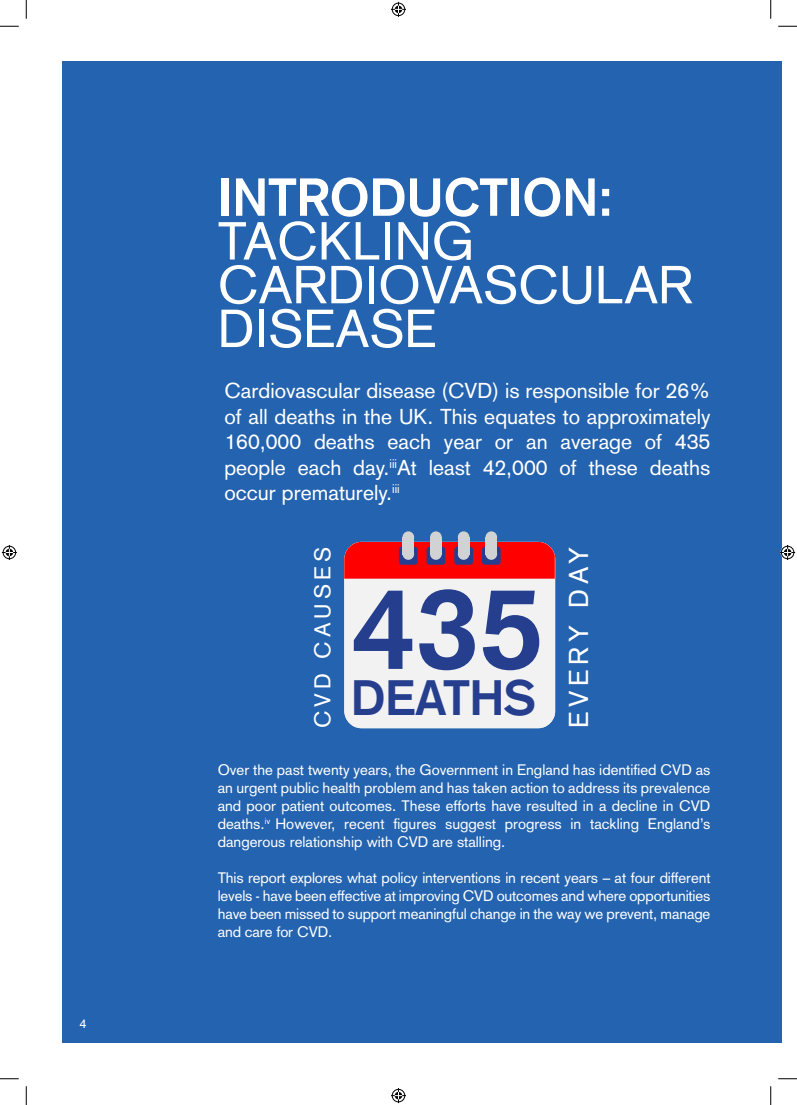
<style>
.page{position:relative;width:797px;height:1105px;background:#fff}
.page>*{position:absolute;margin:0;border:0;box-sizing:border-box;transform-origin:0 0}
.t1{font:700 115.12px "Akzidenz Grotesk";color:#253f8e}
.t2{font:52.5px/43.8px "Akzidenz Grotesk";color:#fff}
.t3{font:700 48.88px "Akzidenz Grotesk";color:#253f8e}
.t4{font:26.88px "Akzidenz Grotesk";letter-spacing:.18em;color:#fff}
.t5{font:22.5px "Akzidenz Grotesk";letter-spacing:.18em;color:#fff}
.t6{font:21.25px/25.5px "Akzidenz Grotesk";color:#fff;text-align:justify}
.t7{font:15px/18px "Akzidenz Grotesk";letter-spacing:-.005em;color:#fff;text-align:justify}
.t8{font:12.5px "Akzidenz Grotesk";color:#fff}
.s1{font-weight:700}
</style>
<div class="page">
<div style="left:62px;top:62px;width:719px;height:981px;background:#2463af"></div>
<div style="left:344px;top:579px;width:211px;height:148px;background:#f2f2f2"></div>
<svg style="left:344px;top:542px;width:211px;height:37px;background:#f90507"></svg>
<div style="left:482px;top:547px;width:18px;height:18px;background:#253f8e;border-radius:3px"></div>
<div style="left:454px;top:547px;width:19px;height:18px;background:#253f8e;border-radius:3px"></div>
<div style="left:426px;top:547px;width:19px;height:18px;background:#253f8e;border-radius:3px"></div>
<div style="left:399px;top:547px;width:18px;height:18px;background:#253f8e;border-radius:3px"></div>
<div style="left:402px;top:531px;width:12px;height:12px;background:#d1d2d4;border-radius:50%"></div>
<div style="left:402px;top:548px;width:12px;height:12px;background:#d1d2d4;border-radius:50%"></div>
<div style="left:402px;top:537px;width:12px;height:17px;background:#d1d2d4"></div>
<div style="left:430px;top:531px;width:12px;height:12px;background:#d1d2d4;border-radius:50%"></div>
<div style="left:430px;top:548px;width:12px;height:12px;background:#d1d2d4;border-radius:50%"></div>
<div style="left:430px;top:537px;width:12px;height:17px;background:#d1d2d4"></div>
<div style="left:458px;top:531px;width:11px;height:12px;background:#d1d2d4;border-radius:50%"></div>
<div style="left:458px;top:548px;width:11px;height:12px;background:#d1d2d4;border-radius:50%"></div>
<div style="left:458px;top:537px;width:11px;height:17px;background:#d1d2d4"></div>
<div style="left:485px;top:531px;width:12px;height:12px;background:#d1d2d4;border-radius:50%"></div>
<div style="left:485px;top:548px;width:12px;height:12px;background:#d1d2d4;border-radius:50%"></div>
<div style="left:485px;top:537px;width:12px;height:17px;background:#d1d2d4"></div>
<svg style="left:0;top:25px;width:19px;height:2px"></svg>
<svg style="left:778px;top:25px;width:19px;height:2px"></svg>
<svg style="left:0;top:1078px;width:19px;height:1px"></svg>
<svg style="left:778px;top:1078px;width:19px;height:1px"></svg>
<svg style="left:25px;top:0;width:2px;height:19px"></svg>
<svg style="left:25px;top:1086px;width:2px;height:19px"></svg>
<svg style="left:770px;top:0;width:1px;height:19px"></svg>
<svg style="left:770px;top:1086px;width:1px;height:19px"></svg>
<svg style="left:391px;top:2px;width:15px;height:15px"></svg>
<svg style="left:391px;top:1088px;width:15px;height:15px"></svg>
<svg style="left:2px;top:545px;width:15px;height:15px"></svg>
<svg style="left:780px;top:545px;width:15px;height:15px"></svg>
<p class="t8" style="left:79px;top:1016px;width:8px">4</p>
<p class="t2" style="left:218px;top:175px;width:477px"><span class="s1">INTRODUCTION:<br></span>TACKLING<br>CARDIOVASCULAR<br>DISEASE</p>
<p class="t6" style="left:224px;top:378px;width:487px">Cardiovascular disease (CVD) is responsible for 26% of all deaths in the UK. This equates to approximately 160,000 deaths each year or an average of 435 people each day.<sup>iii</sup>At least 42,000 of these deaths occur prematurely.<sup>iii</sup></p>
<p class="t5" style="left:309px;top:728px;width:182px;rotate:-90deg">CVD CAUSES</p>
<p class="t1" style="left:351px;top:560px;width:193px">435</p>
<p class="t3" style="left:351px;top:669px;width:186px">DEATHS</p>
<p class="t4" style="left:563px;top:728px;width:183px;rotate:-90deg">EVERY DAY</p>
<p class="t7" style="left:218px;top:760px;width:494px">Over the past twenty years, the Government in England has identified CVD as an urgent public health problem and has taken action to address its prevalence and poor patient outcomes. These efforts have resulted in a decline in CVD deaths.<sup>iv</sup> However, recent figures suggest progress in tackling England’s dangerous relationship with CVD are stalling.</p>
<p class="t7" style="left:218px;top:868px;width:494px">This report explores what policy interventions in recent years – at four different levels - have been effective at improving CVD outcomes and where opportunities have been missed to support meaningful change in the way we prevent, manage and care for CVD.</p>
</div>
